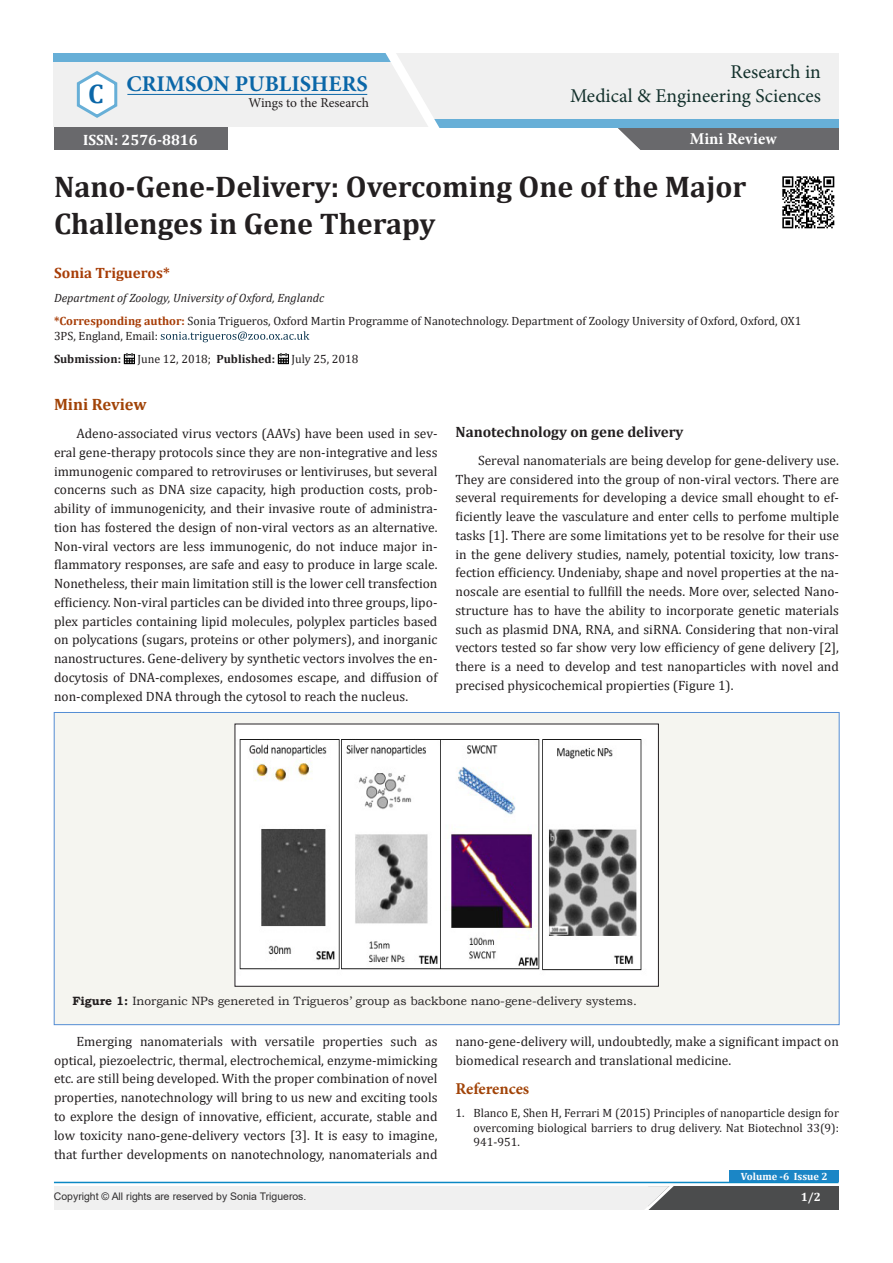
<style>
.page{position:relative;width:893px;height:1263px;background:#fff}
.page>*{position:absolute;margin:0;border:0;box-sizing:border-box;transform-origin:0 0}
.t1{font:700 30px/37.5px "Cambria";color:#231f20}
.t2{font:700 27px "Cambria";color:#0b67a8}
.t3{font:700 22.5px "Minion Pro";color:#0b67a8}
.t4{font:19.5px "Minion Pro";color:#12302b}
.t5{font:700 16.5px "Cambria";color:#a14307}
.t6{font:700 16.5px "Minion Pro";letter-spacing:.005em;color:#fff}
.t7{font:700 16.5px "Minion Pro";letter-spacing:-.005em;color:#a14307}
.List_Paragraph{font:700 15px "Cambria";color:#231f20}
.t8{font:700 15px "Cambria";color:#a73d07}
.t9{font:700 15px "Cambria";color:#fff}
.t10{font:13.5px/18.8px "Cambria";color:#231f20;text-align:justify}
.t11{font:13.5px "Minion Pro";color:#231f20}
.t12{font:12px/14.4px "Cambria";color:#231f20}
.t13{font:12px "Bookman Old Style";color:#231f20}
.t14{font:italic 12px "Cambria";color:#231f20}
.t15{font:700 12px "Cambria";color:#231f20}
.t16{font:700 12px "Cambria";color:#fff}
.t17{font:10.5px "Arial";color:#312f30}
.t18{font:700 10.5px "Cambria";color:#fff}
.s1{font-weight:700;color:#a73d07}
.s2{font-weight:700}
</style>
<div class="page">
<svg style="left:161px;top:331px;width:148px;height:11px"></svg>
<svg style="left:124px;top:353px;width:11px;height:11px"></svg>
<svg style="left:278px;top:353px;width:11px;height:11px"></svg>
<div style="left:615px;top:127px;width:224px;height:23px;background:#69696c"></div>
<svg style="left:615px;top:128px;width:25px;height:22px"></svg>
<div style="left:54px;top:54px;width:785px;height:73px;background:#f0f0f0"></div>
<svg style="left:76px;top:71px;width:42px;height:47px"></svg>
<hr style="left:127px;top:94px;width:240px;height:1px;background:#0b67a8">
<div style="left:430px;top:119px;width:409px;height:9px;background:#67afd7"></div>
<div style="left:54px;top:54px;width:338px;height:8px;background:#67afd7"></div>
<svg style="left:344px;top:53px;width:111px;height:75px"></svg>
<div style="left:647px;top:1186px;width:192px;height:23px;background:#4b4c4d"></div>
<div style="left:54px;top:1186px;width:593px;height:23px;background:#f0f0f0"></div>
<svg style="left:639px;top:1181px;width:41px;height:29px"></svg>
<hr style="left:54px;top:1182px;width:784px;height:1px;background:#0b88c4">
<div style="left:730px;top:1170px;width:109px;height:12px;background:#1b86c6"></div>
<div style="left:54px;top:127px;width:173px;height:23px;background:#69696c"></div>
<img style="left:782px;top:176px;width:53px;height:53px">
<div style="left:54px;top:712px;width:785px;height:313px;background:#f5f5f0"></div>
<img style="left:237px;top:726px;width:420px;height:258px">
<p class="t4" style="left:731px;top:59px;width:92px">Research in</p>
<p class="t3" style="left:126px;top:68px;width:243px">CRIMSON PUBLISHERS</p>
<p class="t11" style="left:248px;top:94px;width:122px">Wings to the Research</p>
<p class="t2" style="left:88px;top:74px;width:17px">C</p>
<p class="t4" style="left:570px;top:82px;width:252px">Medical &amp; Engineering Sciences</p>
<p class="t9" style="left:83px;top:129px;width:116px">ISSN: 2576-8816</p>
<p class="t6" style="left:690px;top:127px;width:89px">Mini Review</p>
<p class="t1" style="left:54px;top:167px;width:694px">Nano-Gene-Delivery: Overcoming One of the Major<br>Challenges in Gene Therapy</p>
<p class="t8" style="left:54px;top:263px;width:117px">Sonia Trigueros*</p>
<p class="t14" style="left:54px;top:289px;width:272px">Department of Zoology, University of Oxford, Englandc</p>
<p class="t12" style="left:54px;top:314px;width:749px"><span class="s1">*Corresponding author:</span> Sonia Trigueros, Oxford Martin Programme of Nanotechnology. Department of Zoology University of Oxford, Oxford, OX1<br>3PS, England, Email:</p>
<p class="t15" style="left:54px;top:350px;width:69px">Submission:</p>
<p class="t12" style="left:137px;top:352px;width:139px">June 12, 2018; <span class="s2">Published:</span></p>
<p class="t12" style="left:291px;top:352px;width:69px">July 25, 2018</p>
<p class="t5" style="left:54px;top:393px;width:94px">Mini Review</p>
<p class="t10" style="left:54px;top:424px;width:385px;text-indent:22px">Adeno-associated virus vectors (AAVs) have been used in sev&shy;eral gene-therapy protocols since they are non-integrative and less immunogenic compared to retroviruses or lentiviruses, but several concerns such as DNA size capacity, high production costs, prob&shy;ability of immunogenicity, and their invasive route of administra&shy;tion has fostered the design of non-viral vectors as an alternative.<br>Non-viral vectors are less immunogenic, do not induce major in&shy;flammatory responses, are safe and easy to produce in large scale.<br>Nonetheless, their main limitation still is the lower cell transfection efficiency. Non-viral particles can be divided into three groups, lipo&shy;plex particles containing lipid molecules, polyplex particles based on polycations (sugars, proteins or other polymers), and inorganic nanostructures. Gene-delivery by synthetic vectors involves the en&shy;docytosis of DNA-complexes, endosomes escape, and diffusion of non-complexed DNA through the cytosol to reach the nucleus.</p>
<p class="List_Paragraph" style="left:455px;top:421px;width:230px">Nanotechnology on gene delivery</p>
<p class="t10" style="left:455px;top:451px;width:385px;text-indent:22px">Sereval nanomaterials are being develop for gene-delivery use.<br>They are considered into the group of non-viral vectors. There are several requirements for developing a device small ehought to ef&shy;ficiently leave the vasculature and enter cells to perfome multiple tasks [1]. There are some limitations yet to be resolve for their use in the gene delivery studies, namely, potential toxicity, low trans&shy;fection efficiency. Undeniaby, shape and novel properties at the na&shy;noscale are esential to fullfill the needs. More over, selected Nano&shy;structure has to have the ability to incorporate genetic materials such as plasmid DNA, RNA, and siRNA. Considering that non-viral vectors tested so far show very low efficiency of gene delivery [2], there is a need to develop and test nanoparticles with novel and precised physicochemical propierties (Figure 1).</p>
<p class="t13" style="left:72px;top:993px;width:566px"><span class="s2">Figure 1:</span> Inorganic NPs genereted in Trigueros’ group as backbone nano-gene-delivery systems.</p>
<p class="t10" style="left:54px;top:1032px;width:385px;text-indent:22px">Emerging nanomaterials with versatile properties such as optical, piezoelectric, thermal, electrochemical, enzyme-mimicking etc. are still being developed. With the proper combination of novel properties, nanotechnology will bring to us new and exciting tools to explore the design of innovative, efficient, accurate, stable and low toxicity nano-gene-delivery vectors [3]. It is easy to imagine, that further developments on nanotechnology, nanomaterials and</p>
<p class="t10" style="left:455px;top:1032px;width:385px">nano-gene-delivery will, undoubtedly, make a significant impact on biomedical research and translational medicine.</p>
<p class="t7" style="left:455px;top:1077px;width:75px">References</p>
<p class="t12" style="left:473px;top:1106px;width:367px;text-align:justify;text-indent:-18px">1. Blanco E, Shen H, Ferrari M (2015) Principles of nanoparticle design for overcoming biological barriers to drug delivery. Nat Biotechnol 33(9):<br>941-951.</p>
<p class="t18" style="left:741px;top:1169px;width:88px">Volume -6 Issue 2</p>
<p class="t17" style="left:54px;top:1189px;width:254px">Copyright © All rights are reserved by Sonia Trigueros.</p>
<p class="t16" style="left:801px;top:1189px;width:22px">1/2</p>
</div>
